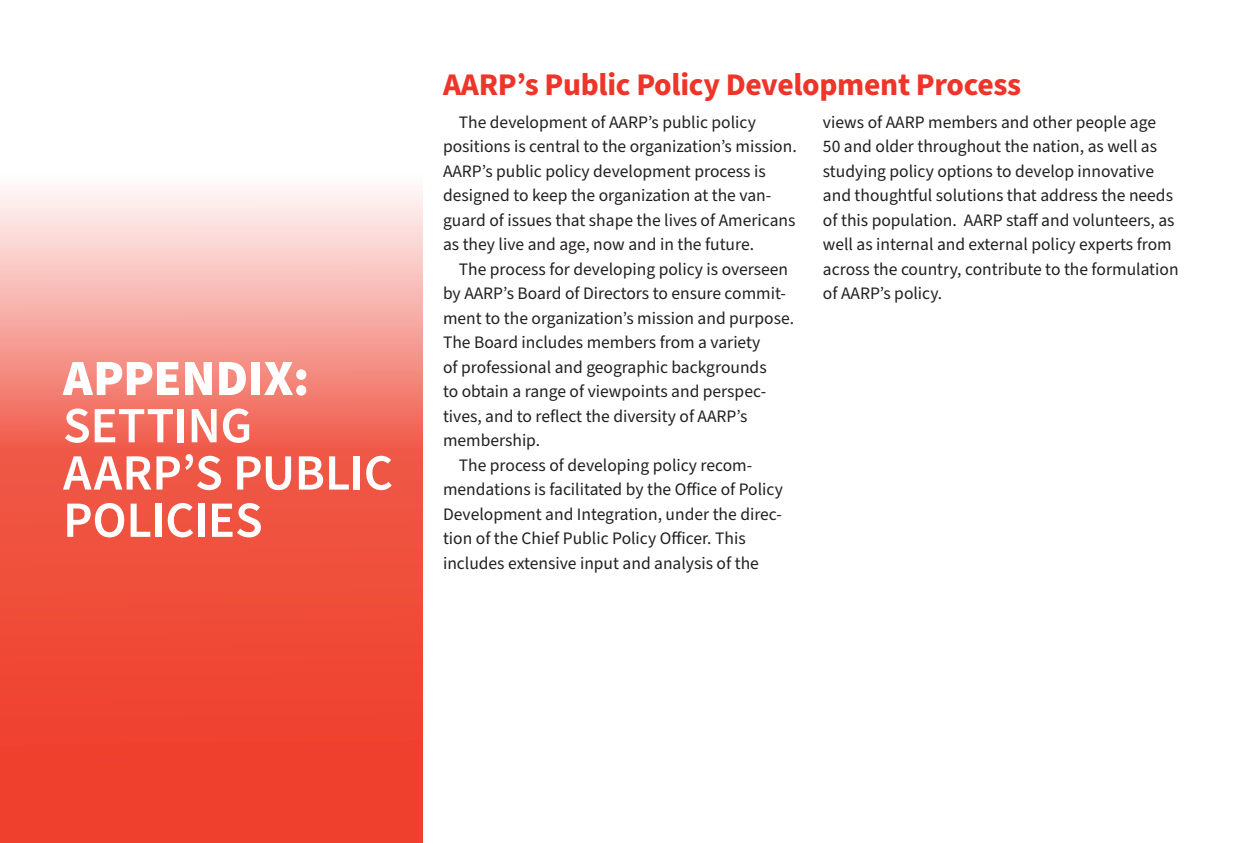
<style>
.page{position:relative;width:1245px;height:843px;background:#fff}
.page>*{position:absolute;margin:0;border:0;box-sizing:border-box;transform-origin:0 0}
.segment{font:600 50.75px/47.2px "Source Sans Pro";letter-spacing:-.01em;color:#fff}
.article_header{font:700 31.5px "Source Sans Pro";letter-spacing:-.01em;color:#ee3529}
.body{font:17.5px/24.5px "Source Sans Pro";color:#231f20}
.s1{font-weight:900}
</style>
<div class="page">
<svg style="left:0;top:189px;width:422px;height:654px;background:#f26f61"></svg>
<p class="segment" style="left:63px;top:356px;width:331px"><span class="s1">APPENDIX:<br></span>SETTING<br>AARP’S PUBLIC<br>POLICIES</p>
<p class="article_header" style="left:443px;top:63px;width:579px">AARP’s Public Policy Development Process</p>
<p class="body" style="left:443px;top:110px;width:354px;text-indent:16px">The development of AARP’s public policy positions is central to the organization’s mission.<br>AARP’s public policy development process is designed to keep the organization at the van&shy;guard of issues that shape the lives of Americans as they live and age, now and in the future.</p>
<p class="body" style="left:443px;top:257px;width:350px;text-indent:16px">The process for developing policy is overseen by AARP’s Board of Directors to ensure commit&shy;ment to the organization’s mission and purpose.<br>The Board includes members from a variety<br>of professional and geographic backgrounds<br>to obtain a range of viewpoints and perspec&shy;tives, and to reflect the diversity of AARP’s membership.</p>
<p class="body" style="left:443px;top:453px;width:341px;text-indent:16px">The process of developing policy recom&shy;mendations is facilitated by the Office of Policy Development and Integration, under the direc&shy;tion of the Chief Public Policy Officer. This includes extensive input and analysis of the</p>
<p class="body" style="left:822px;top:110px;width:357px">views of AARP members and other people age<br>50 and older throughout the nation, as well as studying policy options to develop innovative and thoughtful solutions that address the needs of this population. AARP staff and volunteers, as well as internal and external policy experts from across the country, contribute to the formulation of AARP’s policy.</p>
</div>
